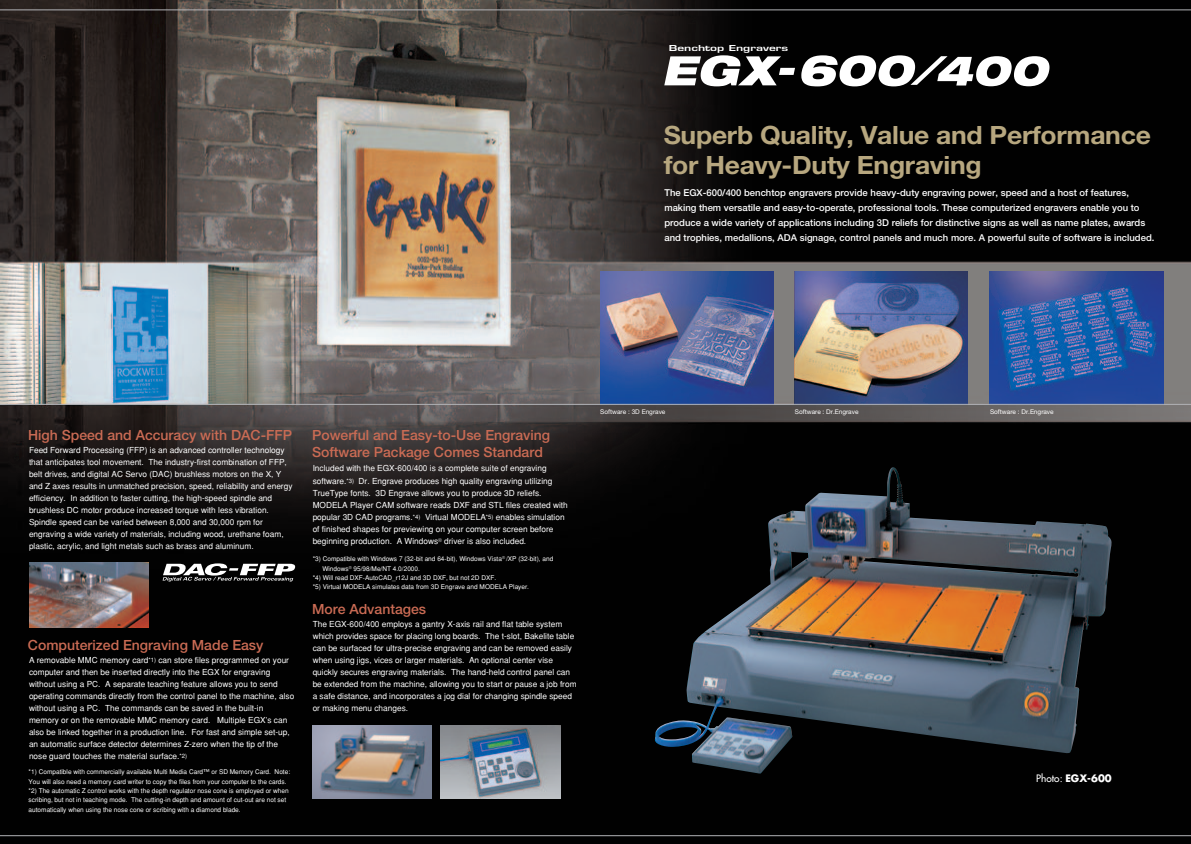
<style>
.page{position:relative;width:1191px;height:844px;background:#fff}
.page>*{position:absolute;margin:0;border:0;box-sizing:border-box;transform-origin:0 0}
.t1{font:700 25.2px/30px "Helvetica Neue";letter-spacing:-.01em;color:#b7a77f;scale:1.05 1}
.t2{font:500 14px/17px "Helvetica Neue";color:#ca6b54}
.t3{font:700 10px "Futura";color:#fff}
.t4{font:500 9.5px/15px "Helvetica Neue";color:#fff}
.t5{font:8.3px/12px "Helvetica";color:#fff}
.t6{font:600 8px "Eurostile";color:#fff;scale:1.5 1}
.t7{font:6.5px/9.3px "Helvetica";color:#fff}
.t8{font:6.5px "Helvetica Neue";color:#fff}
.s1{font-size:6px}
.s2{font-weight:400}
</style>
<div class="page">
<img style="left:0;top:0;width:1191px;height:843px">
<hr style="left:0;top:834px;width:1191px;height:1px;background:#b2b3b7">
<hr style="left:0;top:10px;width:1191px;height:1px;background:#b2b3b7">
<img style="left:600px;top:271px;width:173px;height:133px">
<img style="left:794px;top:271px;width:174px;height:133px">
<img style="left:990px;top:271px;width:173px;height:133px">
<hr style="left:0;top:404px;width:1191px;height:1px;background:#b2b3b7">
<svg style="left:664px;top:55px;width:131px;height:31px"></svg>
<svg style="left:801px;top:55px;width:248px;height:31px"></svg>
<svg style="left:163px;top:563px;width:132px;height:18px"></svg>
<img style="left:312px;top:725px;width:120px;height:73px">
<img style="left:29px;top:562px;width:120px;height:64px">
<img style="left:441px;top:725px;width:119px;height:73px">
<img style="left:654px;top:467px;width:458px;height:306px">
<p class="t6" style="left:669px;top:43px;width:81px">Benchtop Engravers</p>
<h1 class="t1" style="left:664px;top:119px;width:465px">Superb Quality, Value and Performance for Heavy-Duty Engraving</h1>
<p class="t4" style="left:664px;top:185px;width:491px">The EGX-600/400 benchtop engravers provide heavy-duty engraving power, speed and a host of features, making them versatile and easy-to-operate, professional tools. These computerized engravers enable you to produce a wide variety of applications including 3D reliefs for distinctive signs as well as name plates, awards and trophies, medallions, ADA signage, control panels and much more. A powerful suite of software is included.</p>
<h2 class="t2" style="left:28px;top:426px;width:266px">High Speed and Accuracy with DAC-FFP</h2>
<p class="t5" style="left:29px;top:443px;width:265px">Feed Forward Processing (FFP) is an advanced controller technology that anticipates tool movement. The industry-first combination of FFP, belt drives, and digital AC Servo (DAC) brushless motors on the X, Y and Z axes results in unmatched precision, speed, reliability and energy efficiency. In addition to faster cutting, the high-speed spindle and brushless DC motor produce increased torque with less vibration.<br>Spindle speed can be varied between 8,000 and 30,000 rpm for engraving a wide variety of materials, including wood, urethane foam, plastic, acrylic, and light metals such as brass and aluminum.</p>
<h2 class="t2" style="left:28px;top:636px;width:237px">Computerized Engraving Made Easy</h2>
<p class="t5" style="left:29px;top:653px;width:267px">A removable MMC memory card<span class="s1">*1)</span> can store files programmed on your computer and then be inserted directly into the EGX for engraving without using a PC. A separate teaching feature allows you to send operating commands directly from the control panel to the machine, also without using a PC. The commands can be saved in the built-in memory or on the removable MMC memory card. Multiple EGX’s can also be linked together in a production line. For fast and simple set-up, an automatic surface detector determines Z-zero when the tip of the nose guard touches the material surface.<span class="s1">*2)</span></p>
<h2 class="t2" style="left:312px;top:426px;width:240px">Powerful and Easy-to-Use Engraving<br>Software Package Comes Standard</h2>
<p class="t5" style="left:313px;top:462px;width:257px">Included with the EGX-600/400 is a complete suite of engraving software.<span class="s1">*3)</span> Dr. Engrave produces high quality engraving utilizing TrueType fonts. 3D Engrave allows you to produce 3D reliefs.<br>MODELA Player CAM software reads DXF and STL files created with popular 3D CAD programs.<span class="s1">*4)</span> Virtual MODELA<span class="s1">*5)</span> enables simulation of finished shapes for previewing on your computer screen before beginning production. A Windows<sup>®</sup> driver is also included.</p>
<p class="t7" style="left:313px;top:554px;width:242px">*3) Compatible with Windows 7 (32-bit and 64-bit), Windows Vista<sup>®</sup> /XP (32-bit), and</p>
<p class="t7" style="left:322px;top:563px;width:99px">Windows<sup>®</sup> 95/98/Me/NT 4.0/2000.</p>
<p class="t7" style="left:313px;top:572px;width:185px">*4) Will read DXF-AutoCAD_r12J and 3D DXF, but not 2D DXF.</p>
<p class="t7" style="left:313px;top:582px;width:218px">*5) Virtual MODELA simulates data from 3D Engrave and MODELA Player.</p>
<h2 class="t2" style="left:312px;top:600px;width:116px">More Advantages</h2>
<p class="t5" style="left:313px;top:617px;width:265px">The EGX-600/400 employs a gantry X-axis rail and flat table system which provides space for placing long boards. The t-slot, Bakelite table can be surfaced for ultra-precise engraving and can be removed easily when using jigs, vices or larger materials. An optional center vise quickly secures engraving materials. The hand-held control panel can be extended from the machine, allowing you to start or pause a job from a safe distance, and incorporates a jog dial for changing spindle speed or making menu changes.</p>
<p class="t8" style="left:600px;top:407px;width:67px">Software : 3D Engrave</p>
<p class="t8" style="left:795px;top:407px;width:65px">Software : Dr.Engrave</p>
<p class="t8" style="left:990px;top:408px;width:65px">Software : Dr.Engrave</p>
<p class="t7" style="left:29px;top:767px;width:263px">*1) Compatible with commercially available Multi Media Card™ or SD Memory Card. Note:<br>You will also need a memory card writer to copy the files from your computer to the cards. *2) The automatic Z control works with the depth regulator nose cone is employed or when scribing, but not in teaching mode. The cutting-in depth and amount of cut-out are not set automatically when using the nose cone or scribing with a diamond blade.</p>
<p class="t3" style="left:1036px;top:770px;width:77px"><span class="s2">Photo:</span> EGX-600</p>
</div>
